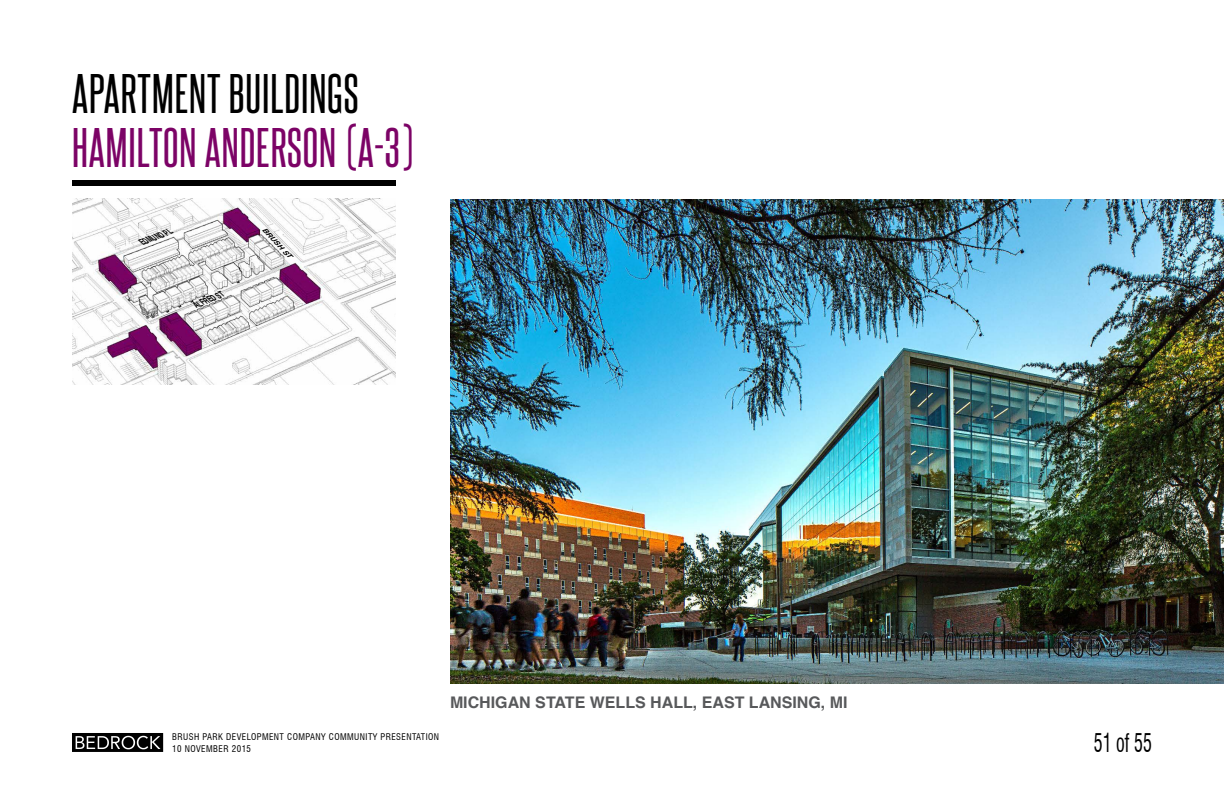
<style>
.page{position:relative;width:1224px;height:792px;background:#fff}
.page>*{position:absolute;margin:0;border:0;box-sizing:border-box;transform-origin:0 0}
.t1{font:48px "Steelfish Rg";letter-spacing:.02em;color:#7c0366}
.t2{font:48px "Steelfish Rg";letter-spacing:.02em;color:#000}
.t3{font:condensed 25.2px "Swiss 721 BT";color:#000;scale:.71 1}
.t4{font:700 16px "Helvetica";color:#58595b}
.t5{font:italic 700 9.2px "Helvetica";color:#000;scale:.62 1}
.t6{font:italic 700 9.2px "Helvetica";color:#000;scale:.61 1}
.t7{font:condensed 9px/11.5px "Swiss 721 BT";letter-spacing:.05em;color:#000}
.t8{font:italic 700 6.6px "Helvetica";color:#000;scale:1.18 1}
</style>
<div class="page">
<img style="left:450px;top:200px;width:774px;height:484px">
<img style="left:72px;top:198px;width:324px;height:187px">
<svg style="left:72px;top:733px;width:91px;height:19px;background:#363636"></svg>
<div style="left:72px;top:180px;width:324px;height:6px;background:#000"></div>
<h1 class="t2" style="left:72px;top:64px;width:288px">APARTMENT BUILDINGS</h1>
<h1 class="t1" style="left:72px;top:118px;width:342px">HAMILTON ANDERSON (A-3)</h1>
<p class="t6" style="left:139px;top:235px;width:56px;rotate:-22deg">EDMUND PL</p>
<p class="t8" style="left:267px;top:224px;width:35px;rotate:47deg">BRUSH ST</p>
<p class="t5" style="left:192px;top:298px;width:53px;rotate:-23deg">ALFRED ST</p>
<h3 class="t4" style="left:450px;top:689px;width:399px">MICHIGAN STATE WELLS HALL, EAST LANSING, MI</h3>
<p class="t7" style="left:172px;top:731px;width:269px">BRUSH PARK DEVELOPMENT COMPANY COMMUNITY PRESENTATION<br>10 NOVEMBER 2015</p>
<h2 class="t3" style="left:1094px;top:728px;width:83px">51 of 55</h2>
</div>
